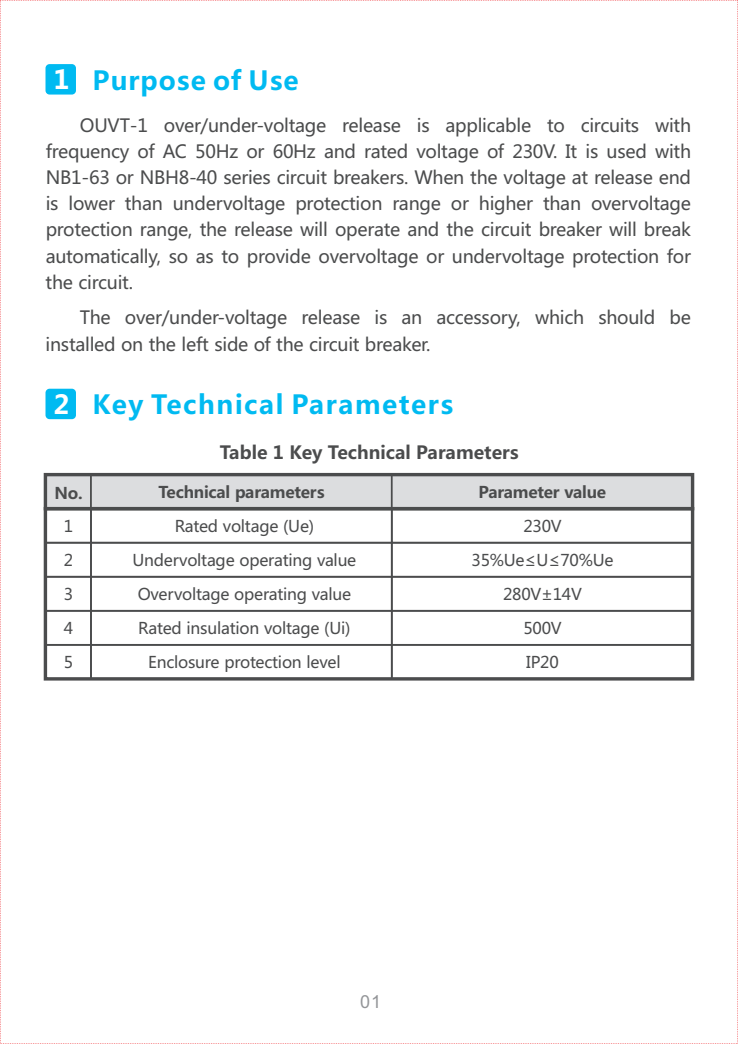
<style>
.page{position:relative;width:738px;height:1044px;background:#fff}
.page>*{position:absolute;margin:0;border:0;box-sizing:border-box;transform-origin:0 0}
.t1{font:700 26px "Microsoft Ya Hei";letter-spacing:.06em;color:#00baf1}
.t2{font:700 26px "Microsoft Ya Hei";letter-spacing:.04em;color:#00baf1}
.t3{font:18px/26px "Microsoft Ya Hei";letter-spacing:-.015em;color:#4b4c4d;text-align:justify}
.t4{font:700 18px "Microsoft Ya Hei";color:#4b4c4d}
.t5{font:18px "Arial";color:#939598}
.t6{font:16px/34px "Microsoft Ya Hei";letter-spacing:-.015em;color:#4b4c4d;text-align:center}
.t7{font:700 16px "Microsoft Ya Hei";letter-spacing:-.015em;color:#4b4c4d}
.s1{color:#fff}
</style>
<div class="page">
<div style="left:45px;top:541px;width:47px;height:36px;border:2px solid #4b4c4d"></div>
<div style="left:45px;top:575px;width:47px;height:36px;border:2px solid #4b4c4d"></div>
<div style="left:45px;top:609px;width:47px;height:36px;border:2px solid #4b4c4d"></div>
<div style="left:45px;top:643px;width:47px;height:36px;border:2px solid #4b4c4d"></div>
<div style="left:45px;top:507px;width:47px;height:36px;border:2px solid #4b4c4d"></div>
<div style="left:48px;top:477px;width:641px;height:29px;background:#dcdddf"></div>
<div style="left:45px;top:64px;width:31px;height:30px;background:#00baf1;border-radius:4px"></div>
<div style="left:45px;top:388px;width:31px;height:31px;background:#00baf1;border-radius:4px"></div>
<div style="left:390px;top:541px;width:303px;height:36px;border:2px solid #4b4c4d"></div>
<div style="left:390px;top:575px;width:303px;height:36px;border:2px solid #4b4c4d"></div>
<div style="left:390px;top:609px;width:303px;height:36px;border:2px solid #4b4c4d"></div>
<div style="left:390px;top:643px;width:303px;height:36px;border:2px solid #4b4c4d"></div>
<div style="left:390px;top:507px;width:303px;height:36px;border:2px solid #4b4c4d"></div>
<div style="left:44px;top:473px;width:649px;height:37px;border:3px solid #4b4c4d"></div>
<div style="left:90px;top:541px;width:302px;height:36px;border:2px solid #4b4c4d"></div>
<div style="left:90px;top:575px;width:302px;height:36px;border:2px solid #4b4c4d"></div>
<div style="left:90px;top:609px;width:302px;height:36px;border:2px solid #4b4c4d"></div>
<div style="left:90px;top:643px;width:302px;height:36px;border:2px solid #4b4c4d"></div>
<h1 class="t2" style="left:53px;top:69px;width:246px"><span class="s1">1</span> Purpose of Use</h1>
<p class="t3" style="left:46px;top:114px;width:646px;text-indent:34px">OUVT-1 over/under-voltage release is applicable to circuits with frequency of AC 50Hz or 60Hz and rated voltage of 230V. It is used with NB1-63 or NBH8-40 series circuit breakers. When the voltage at release end is lower than undervoltage protection range or higher than overvoltage protection range, the release will operate and the circuit breaker will break automatically, so as to provide overvoltage or undervoltage protection for the circuit.</p>
<p class="t3" style="left:46px;top:306px;width:646px;text-indent:34px">The over/under-voltage release is an accessory, which should be installed on the left side of the circuit breaker.</p>
<h1 class="t1" style="left:53px;top:393px;width:401px"><span class="s1">2</span> Key Technical Parameters</h1>
<p class="t7" style="left:54px;top:486px;width:30px">No.</p>
<p class="t6" style="left:64px;top:510px;width:11px;text-align:justify">1<br>2<br>3<br>4<br>5</p>
<p class="t4" style="left:219px;top:444px;width:300px">Table 1 Key Technical Parameters</p>
<p class="t7" style="left:158px;top:484px;width:167px">Technical parameters</p>
<p class="t7" style="left:478px;top:484px;width:129px">Parameter value</p>
<p class="t6" style="left:132px;top:510px;width:225px">Rated voltage (Ue)<br>Undervoltage operating value<br>Overvoltage operating value<br>Rated insulation voltage (Ui)<br>Enclosure protection level</p>
<p class="t6" style="left:471px;top:510px;width:143px">230V<br>35%Ue≤U≤70%Ue<br>280V±14V<br>500V<br>IP20</p>
<p class="t5" style="left:360px;top:994px;width:23px">01</p>
</div>
